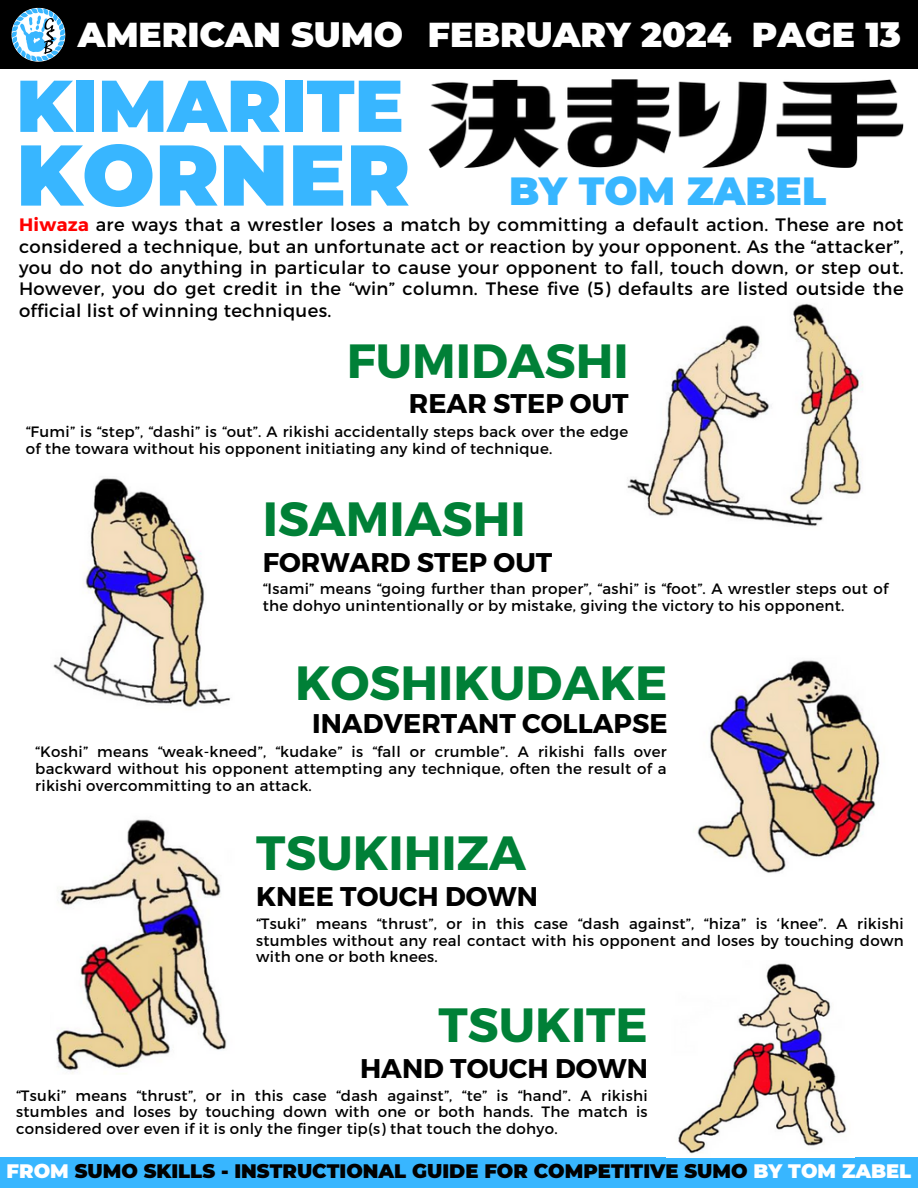
<style>
.page{position:relative;width:918px;height:1188px;background:#fff}
.page>*{position:absolute;margin:0;border:0;box-sizing:border-box;transform-origin:0 0}
.t1{font:900 86.1px "Montserrat";color:#38b6ff}
.t2{font:900 73.2px "Montserrat";color:#38b6ff}
.t3{font:700 48px "Montserrat";color:#008037}
.t4{font:900 39.15px "Montserrat";color:#38b6ff}
.t5{font:900 34.5px "Montserrat";color:#fff}
.t6{font:700 27px "Montserrat";color:#000}
.t7{font:900 19.5px "Montserrat";color:#010101}
.t8{font:18px/21.3px "Montserrat";letter-spacing:.02em;color:#000;text-align:justify}
.t9{font:15px/16.8px "Montserrat";letter-spacing:.02em;color:#000;text-align:justify}
.s1{font-weight:700;color:#ff0100}
.s2{color:#fff}
</style>
<div class="page">
<img style="left:429px;top:80px;width:475px;height:87px">
<div style="left:0;top:1157px;width:918px;height:31px;background:#38b6ff"></div>
<div style="left:0;top:0;width:918px;height:69px;background:#000"></div>
<img style="left:11px;top:8px;width:54px;height:54px">
<img style="left:627px;top:303px;width:236px;height:224px">
<img style="left:53px;top:478px;width:178px;height:230px">
<img style="left:697px;top:660px;width:183px;height:213px">
<img style="left:56px;top:819px;width:171px;height:255px">
<img style="left:678px;top:963px;width:168px;height:191px">
<h2 class="t5" style="left:78px;top:14px;width:327px">AMERICAN SUMO</h2>
<h5 class="t5" style="left:428px;top:14px;width:305px">FEBRUARY 2024</h5>
<p class="t5" style="left:752px;top:14px;width:151px">PAGE 13</p>
<h5 class="t2" style="left:16px;top:61px;width:389px">KIMARITE</h5>
<h6 class="t1" style="left:16px;top:122px;width:396px">KORNER</h6>
<p class="t4" style="left:509px;top:167px;width:319px">BY TOM ZABEL</p>
<p class="t8" style="left:19px;top:213px;width:886px"><span class="s1">Hiwaza</span> are ways that a wrestler loses a match by committing a default action. These are not considered a technique, but an unfortunate act or reaction by your opponent. As the “attacker”, you do not do anything in particular to cause your opponent to fall, touch down, or step out.<br>However, you do get credit in the “win” column. These five (5) defaults are listed outside the official list of winning techniques.</p>
<h3 class="t3" style="left:347px;top:330px;width:283px">FUMIDASHI</h3>
<h6 class="t6" style="left:409px;top:386px;width:221px">REAR STEP OUT</h6>
<p class="t9" style="left:26px;top:422px;width:604px">“Fumi” is “step”, “dashi” is “out”. A rikishi accidentally steps back over the edge of the towara without his opponent initiating any kind of technique.</p>
<h3 class="t3" style="left:263px;top:487px;width:264px">ISAMIASHI</h3>
<h6 class="t6" style="left:263px;top:545px;width:291px">FORWARD STEP OUT</h6>
<p class="t9" style="left:263px;top:580px;width:627px">“Isami” means “going further than proper”, “ashi” is “foot”. A wrestler steps out of the dohyo unintentionally or by mistake, giving the victory to his opponent.</p>
<p class="t3" style="left:295px;top:651px;width:374px">KOSHIKUDAKE</p>
<h3 class="t6" style="left:312px;top:706px;width:357px">INADVERTANT COLLAPSE</h3>
<h6 class="t9" style="left:35px;top:742px;width:633px">“Koshi” means “weak-kneed”, “kudake” is “fall or crumble”. A rikishi falls over backward without his opponent attempting any technique, often the result of a rikishi overcommitting to an attack.</h6>
<p class="t3" style="left:256px;top:822px;width:272px">TSUKIHIZA</p>
<p class="t6" style="left:256px;top:879px;width:283px">KNEE TOUCH DOWN</p>
<h3 class="t9" style="left:256px;top:914px;width:649px">“Tsuki” means “thrust”, or in this case “dash against”, “hiza” is ‘knee”. A rikishi stumbles without any real contact with his opponent and loses by touching down with one or both knees.</h3>
<h6 class="t3" style="left:439px;top:994px;width:211px">TSUKITE</h6>
<p class="t6" style="left:360px;top:1051px;width:289px">HAND TOUCH DOWN</p>
<p class="t9" style="left:16px;top:1086px;width:633px">“Tsuki” means “thrust”, or in this case “dash against”, “te” is “hand”. A rikishi stumbles and loses by touching down with one or both hands. The match is considered over even if it is only the finger tip(s) that touch the dohyo.</p>
<p class="t7" style="left:7px;top:1159px;width:906px"><span class="s2">FROM</span> SUMO SKILLS - INSTRUCTIONAL GUIDE FOR COMPETITIVE SUMO <span class="s2">BY TOM ZABEL</span></p>
</div>
